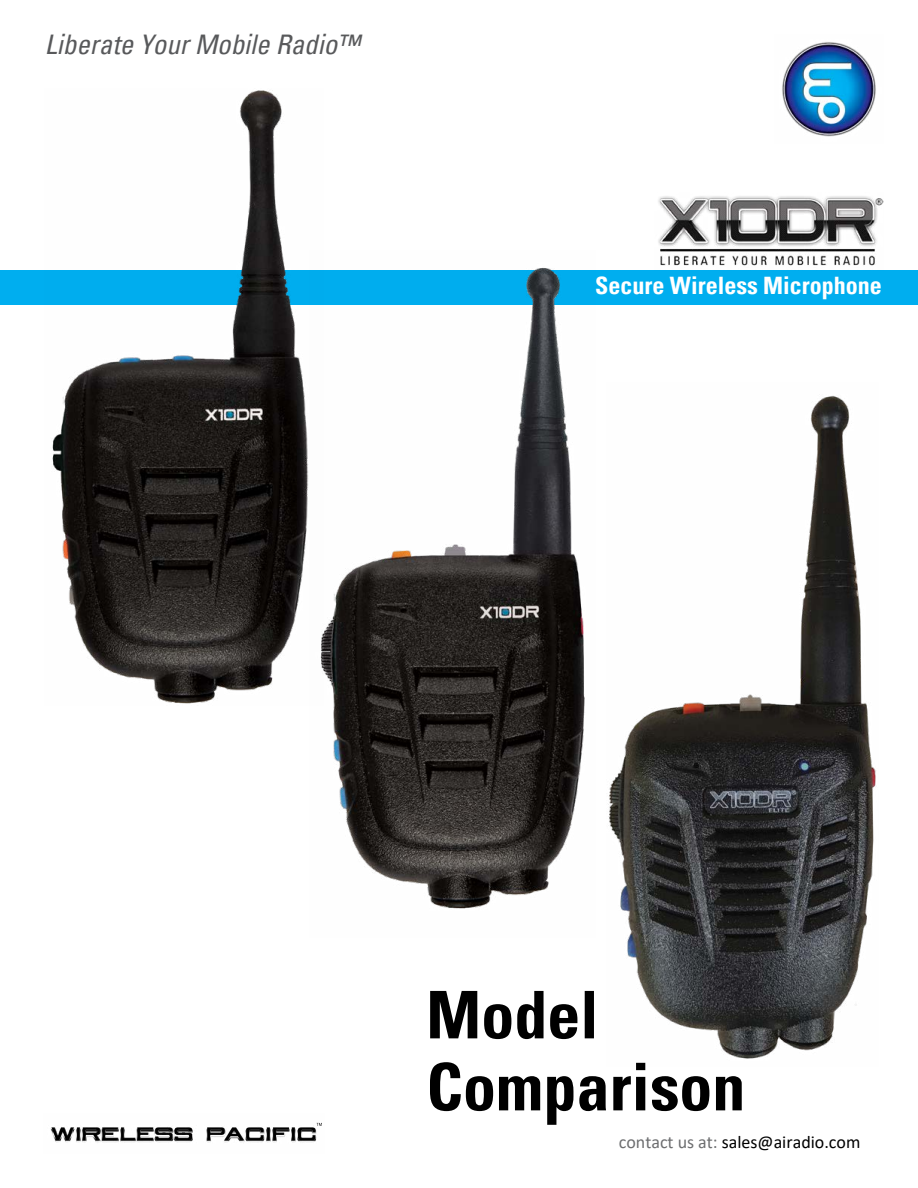
<style>
.page{position:relative;width:918px;height:1188px;background:#fff}
.page>*{position:absolute;margin:0;border:0;box-sizing:border-box;transform-origin:0 0}
.t1{font:700 condensed 66px/72px "Univers";color:#000}
.t2{font:italic condensed 27px "Univers";color:#58595b}
.t3{font:700 condensed 24px "Univers";color:#fff}
.t4{font:18px "Calibri";color:#000}
.s1{color:#6d6e70}
</style>
<div class="page">
<div style="left:0;top:270px;width:918px;height:35px;background:#00aeef"></div>
<img style="left:782px;top:42px;width:94px;height:95px">
<img style="left:658px;top:196px;width:226px;height:70px">
<img style="left:323px;top:268px;width:262px;height:641px">
<img style="left:52px;top:90px;width:271px;height:614px">
<img style="left:50px;top:1122px;width:272px;height:21px">
<img style="left:608px;top:395px;width:268px;height:664px">
<h2 class="t2" style="left:45px;top:26px;width:316px">Liberate Your Mobile Radio™</h2>
<h3 class="t3" style="left:595px;top:271px;width:288px">Secure Wireless Microphone</h3>
<h1 class="t1" style="left:426px;top:979px;width:320px">Model<br>Comparison</h1>
<p class="t4" style="left:619px;top:1130px;width:243px"><span class="s1">contact us at:</span> sales@airadio.com</p>
</div>
